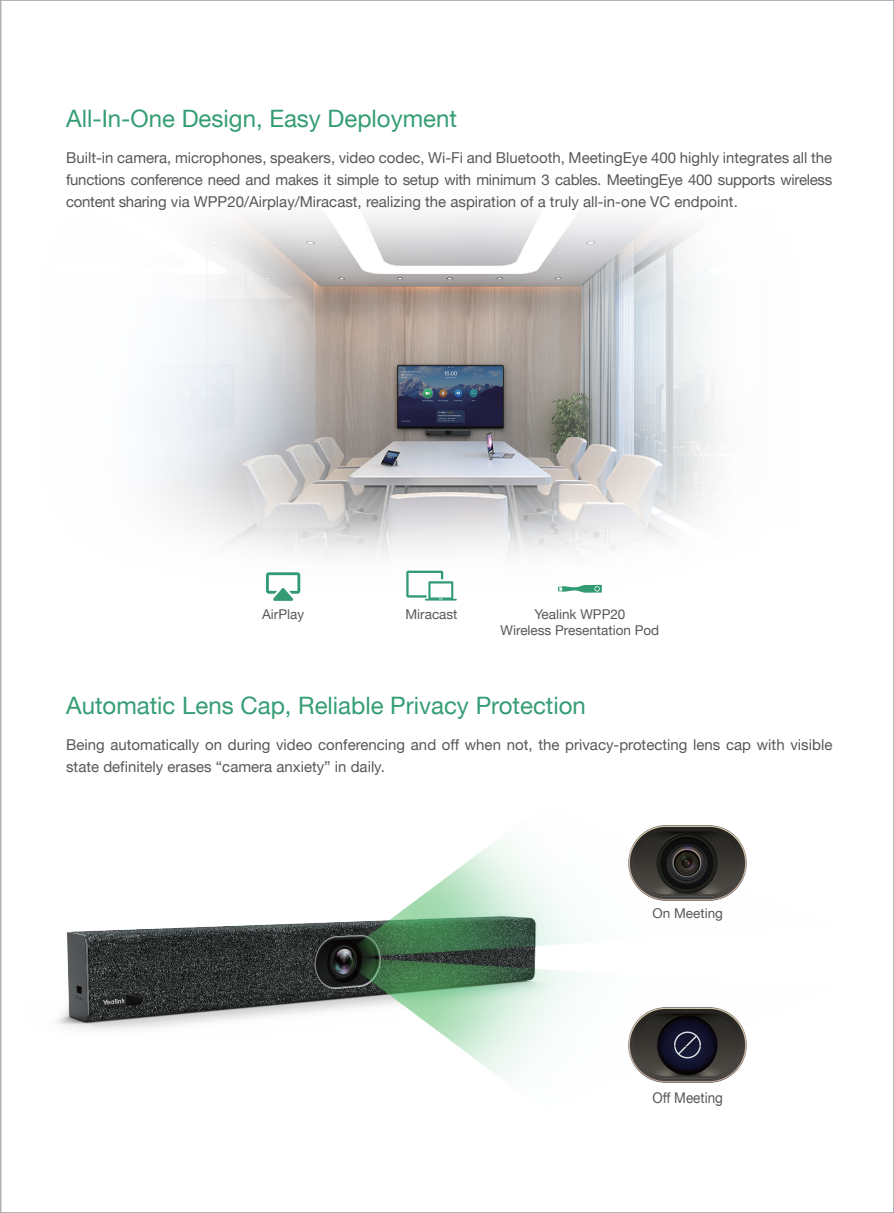
<style>
.page{position:relative;width:894px;height:1213px;background:#fff}
.page>*{position:absolute;margin:0;border:0;box-sizing:border-box;transform-origin:0 0}
.t1{font:24px "Helvetica Neue LT";color:#359d74}
.t2{font:15px/21.9px "Helvetica Neue LT";color:#57585a;text-align:justify}
.t3{font:14.85px "Helvetica Neue LT";color:#57585a;scale:.91 1}
.t4{font:13.5px/15.9px "Helvetica Neue LT";color:#57585a;text-align:center}
</style>
<div class="page">
<img style="left:153px;top:148px;width:741px;height:503px">
<svg style="left:0;top:0;width:2px;height:1213px"></svg>
<img style="left:0;top:678px;width:747px;height:483px">
<img style="left:629px;top:1007px;width:117px;height:75px">
<img style="left:629px;top:825px;width:117px;height:75px">
<svg style="left:266px;top:572px;width:34px;height:29px"></svg>
<svg style="left:406px;top:570px;width:51px;height:30px"></svg>
<svg style="left:558px;top:585px;width:44px;height:7px"></svg>
<h1 class="t1" style="left:66px;top:104px;width:392px">All-In-One Design, Easy Deployment</h1>
<p class="t2" style="left:66px;top:147px;width:767px">Built-in camera, microphones, speakers, video codec, Wi-Fi and Bluetooth, MeetingEye 400 highly integrates all the functions conference need and makes it simple to setup with minimum 3 cables. MeetingEye 400 supports wireless content sharing via WPP20/Airplay/Miracast, realizing the aspiration of a truly all-in-one VC endpoint.</p>
<p class="t4" style="left:262px;top:606px;width:43px">AirPlay</p>
<p class="t4" style="left:405px;top:606px;width:54px">Miracast</p>
<p class="t4" style="left:500px;top:606px;width:160px">Yealink WPP20<br>Wireless Presentation Pod</p>
<h1 class="t1" style="left:66px;top:690px;width:521px">Automatic Lens Cap, Reliable Privacy Protection</h1>
<p class="t2" style="left:66px;top:733px;width:767px">Being automatically on during video conferencing and off when not, the privacy-protecting lens cap with visible state definitely erases “camera anxiety” in daily.</p>
<p class="t4" style="left:652px;top:905px;width:72px">On Meeting</p>
<p class="t3" style="left:652px;top:1088px;width:79px">Off Meeting</p>
</div>
